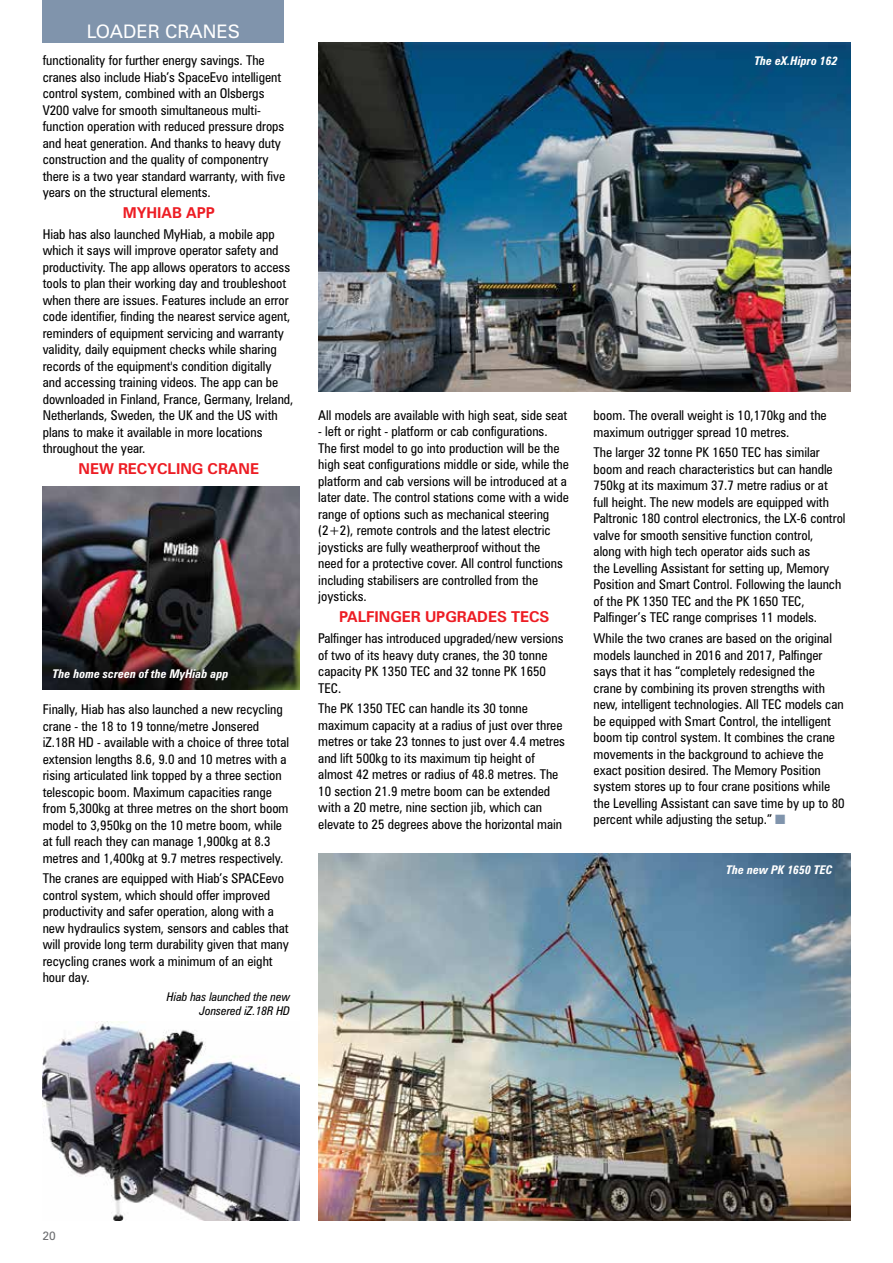
<style>
.page{position:relative;width:893px;height:1263px;background:#fff}
.page>*{position:absolute;margin:0;border:0;box-sizing:border-box;transform-origin:0 0}
.t1{font:18.6px "Zurich BT";color:#fff}
.t2{font:700 15px "Zurich BT";color:#ed1d24}
.t3{font:condensed 13.5px/16.5px "Zurich BT";color:#000}
.t4{font:italic 700 condensed 12px "Zurich BT";color:#fff}
.t5{font:italic condensed 12px/13.5px "Zurich BT";color:#000;text-align:right}
.t6{font:12px "Zurich BT";color:#6d6e71}
.s1{color:#8094ac}
</style>
<div class="page">
<div style="left:43px;top:0;width:241px;height:43px;background:#8094ac"></div>
<img style="left:318px;top:43px;width:532px;height:349px">
<img style="left:43px;top:487px;width:256px;height:203px">
<img style="left:43px;top:1021px;width:256px;height:200px">
<img style="left:318px;top:853px;width:532px;height:368px">
<h1 class="t1" style="left:87px;top:20px;width:153px">LOADER CRANES</h1>
<p class="t3" style="left:43px;top:52px;width:244px">functionality for further energy savings. The cranes also include Hiab’s SpaceEvo intelligent control system, combined with an Olsbergs V200 valve for smooth simultaneous multi&shy;function operation with reduced pressure drops and heat generation. And thanks to heavy duty construction and the quality of componentry there is a two year standard warranty, with five years on the structural elements.</p>
<p class="t2" style="left:123px;top:204px;width:94px">MYHIAB APP</p>
<p class="t3" style="left:43px;top:226px;width:252px">Hiab has also launched MyHiab, a mobile app which it says will improve operator safety and productivity. The app allows operators to access tools to plan their working day and troubleshoot when there are issues. Features include an error code identifier, finding the nearest service agent, reminders of equipment servicing and warranty validity, daily equipment checks while sharing records of the equipment's condition digitally<br>and accessing training videos. The app can be downloaded in Finland, France, Germany, Ireland, Netherlands, Sweden, the UK and the US with plans to make it available in more locations throughout the year.</p>
<p class="t2" style="left:79px;top:460px;width:182px">NEW RECYCLING CRANE</p>
<p class="t4" style="left:53px;top:667px;width:177px">The home screen of the MyHiab app</p>
<p class="t3" style="left:43px;top:701px;width:248px">Finally, Hiab has also launched a new recycling crane - the 18 to 19 tonne/metre Jonsered iZ.18R HD - available with a choice of three total extension lengths 8.6, 9.0 and 10 metres with a rising articulated link topped by a three section telescopic boom. Maximum capacities range from 5,300kg at three metres on the short boom model to 3,950kg on the 10 metre boom, while at full reach they can manage 1,900kg at 8.3 metres and 1,400kg at 9.7 metres respectively.</p>
<p class="t3" style="left:43px;top:870px;width:248px">The cranes are equipped with Hiab’s SPACEevo control system, which should offer improved productivity and safer operation, along with a new hydraulics system, sensors and cables that will provide long term durability given that many recycling cranes work a minimum of an eight hour day.</p>
<p class="t5" style="left:167px;top:990px;width:125px">Hiab has launched the new<br>Jonsered iZ.18R HD</p>
<p class="t4" style="left:754px;top:54px;width:85px">The eX.Hipro 162</p>
<p class="t3" style="left:318px;top:407px;width:250px">All models are available with high seat, side seat</p>
<p class="t3" style="left:318px;top:423px;width:252px">- left or right - platform or cab configurations.<br>The first model to go into production will be the high seat configurations middle or side, while the platform and cab versions will be introduced at a later date. The control stations come with a wide range of options such as mechanical steering (2+2), remote controls and the latest electric joysticks are fully weatherproof without the<br>need for a protective cover. All control functions including stabilisers are controlled from the joysticks.</p>
<p class="t2" style="left:339px;top:608px;width:183px">PALFING ER UPG RADES TECS</p>
<p class="t3" style="left:318px;top:630px;width:247px">Palfinger has introduced upgraded/new versions of two of its heavy duty cranes, the 30 tonne capacity PK 1350 TEC and 32 tonne PK 1650<br>TEC.</p>
<p class="t3" style="left:318px;top:700px;width:248px">The PK 1350 TEC can handle its 30 tonne maximum capacity at a radius of just over three metres or take 23 tonnes to just over 4.4 metres and lift 500kg to its maximum tip height of almost 42 metres or radius of 48.8 metres. The 10 section 21.9 metre boom can be extended with a 20 metre, nine section jib, which can elevate to 25 degrees above the horizontal main</p>
<p class="t3" style="left:594px;top:407px;width:235px">boom. The overall weight is 10,170kg and the maximum outrigger spread 10 metres.</p>
<p class="t3" style="left:594px;top:444px;width:253px">The larger 32 tonne PK 1650 TEC has similar boom and reach characteristics but can handle 750kg at its maximum 37.7 metre radius or at full height. The new models are equipped with Paltronic 180 control electronics, the LX-6 control valve for smooth sensitive function control,<br>along with high tech operator aids such as<br>the Levelling Assistant for setting up, Memory Position and Smart Control. Following the launch of the PK 1350 TEC and the PK 1650 TEC, Palfinger’s TEC range comprises 11 models.</p>
<p class="t3" style="left:594px;top:630px;width:253px">While the two cranes are based on the original models launched in 2016 and 2017, Palfinger says that it has “completely redesigned the crane by combining its proven strengths with new, intelligent technologies. All TEC models can be equipped with Smart Control, the intelligent boom tip control system. It combines the crane movements in the background to achieve the exact position desired. The Memory Position system stores up to four crane positions while the Levelling Assistant can save time by up to 80 percent while adjusting the setup.” <span class="s1">■</span></p>
<p class="t4" style="left:726px;top:862px;width:108px">The new PK 1650 TEC</p>
<p class="t6" style="left:43px;top:1229px;width:15px">20</p>
</div>
